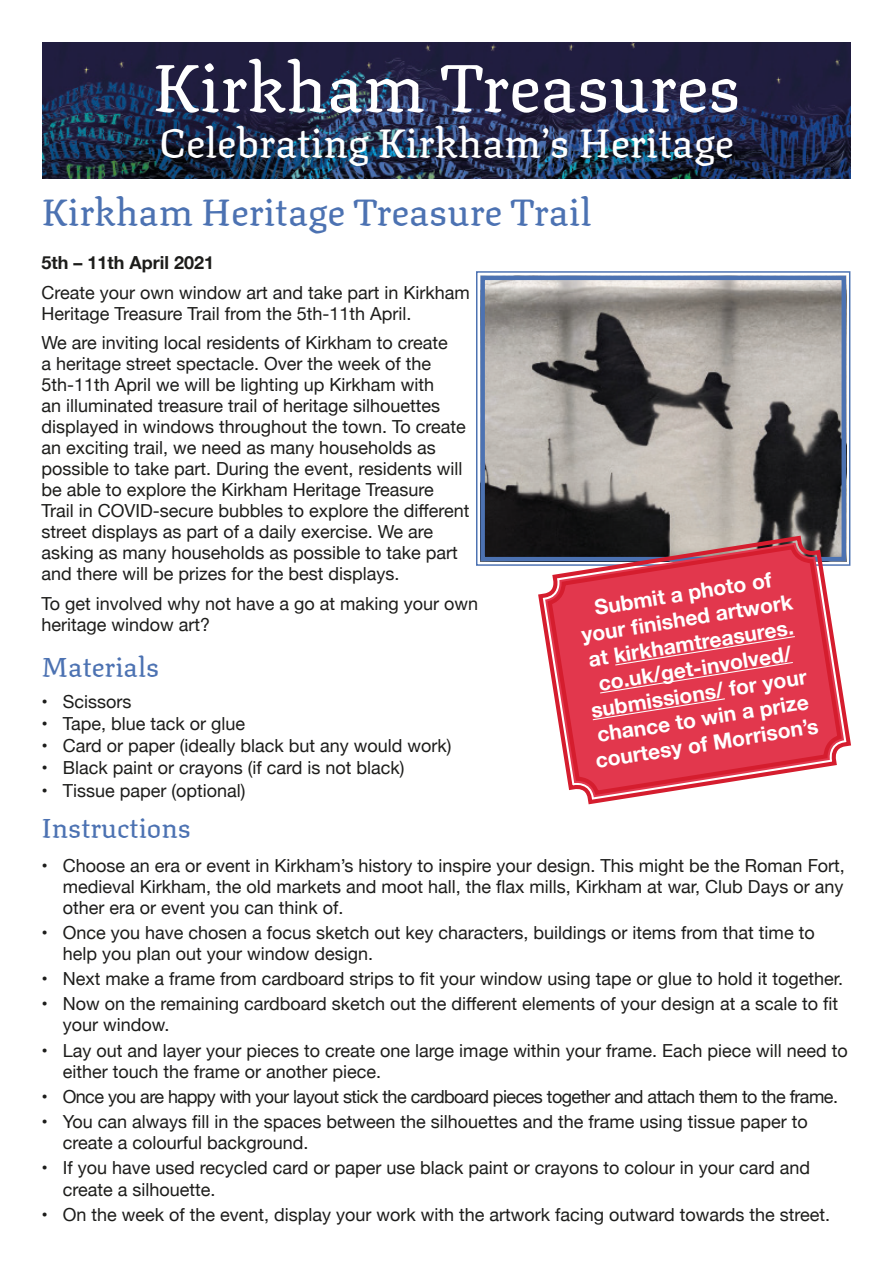
<style>
.page{position:relative;width:893px;height:1263px;background:#fff}
.page>*{position:absolute;margin:0;border:0;box-sizing:border-box;transform-origin:0 0}
.Heading{font:500 67.5px "Texturina";color:#fff}
.Heading-2{font:500 40.5px "Texturina";color:#fff}
.Sub_Heading{font:500 37.5px "Texturina";color:#4c72b2}
.Smaller_Sub_Heading{font:500 27px "Texturina";color:#4c72b2}
.t1{font:700 21px/25.2px "Helvetica Neue";color:#fff;text-align:center}
.Tabbed_List{font:18px/21px "Helvetica Neue";color:#1d1d1b}
.Tabbed_List-2{font:18px "Helvetica Neue";letter-spacing:-.03em;color:#1d1d1b}
.t2{font:700 18px "Helvetica Neue";color:#1d1d1b}
</style>
<div class="page">
<img style="left:43px;top:43px;width:807px;height:136px">
<svg style="left:476px;top:271px;width:375px;height:295px;background:#8d8987"></svg>
<div style="left:480px;top:276px;width:366px;height:285px;border:4px solid #4c72b2"></div>
<svg style="left:536px;top:533px;width:315px;height:272px"></svg>
<svg style="left:545px;top:543px;width:299px;height:254px;background:#da5566"></svg>
<div style="left:592px;top:635px;width:204px;height:86px;background:#e2374d"></div>
<p class="Heading" style="left:152px;top:32px;width:590px">Kirkham Treasures</p>
<p class="Heading-2" style="left:159px;top:109px;width:576px">Celebrating Kirkham’s Heritage</p>
<p class="Sub_Heading" style="left:41px;top:181px;width:551px">Kirkham Heritage Treasure Trail</p>
<p class="t2" style="left:41px;top:249px;width:174px">5th – 11th April 2021</p>
<p class="Tabbed_List" style="left:41px;top:283px;width:430px">Create your own window art and take part in Kirkham<br>Heritage Treasure Trail from the 5th-11th April.</p>
<p class="Tabbed_List" style="left:41px;top:333px;width:430px">We are inviting local residents of Kirkham to create<br>a heritage street spectacle. Over the week of the 5th-11th April we will be lighting up Kirkham with<br>an illuminated treasure trail of heritage silhouettes displayed in windows throughout the town. To create an exciting trail, we need as many households as possible to take part. During the event, residents will be able to explore the Kirkham Heritage Treasure Trail in COVID-secure bubbles to explore the different street displays as part of a daily exercise. We are asking as many households as possible to take part and there will be prizes for the best displays.</p>
<p class="Tabbed_List" style="left:41px;top:593px;width:438px;line-height:21.6px">To get involved why not have a go at making your own heritage window art?</p>
<p class="Smaller_Sub_Heading" style="left:41px;top:644px;width:119px">Materials</p>
<p class="Tabbed_List" style="left:41px;top:692px;width:91px">• Scissors</p>
<p class="Tabbed_List" style="left:41px;top:714px;width:205px">• Tape, blue tack or glue</p>
<p class="Tabbed_List" style="left:41px;top:736px;width:411px">• Card or paper (ideally black but any would work)</p>
<p class="Tabbed_List" style="left:41px;top:758px;width:364px">• Black paint or crayons (if card is not black)</p>
<p class="Tabbed_List" style="left:41px;top:781px;width:205px">• Tissue paper (optional)</p>
<p class="Smaller_Sub_Heading" style="left:41px;top:805px;width:151px">Instructions</p>
<p class="Tabbed_List" style="left:63px;top:856px;width:784px;text-align:justify;text-indent:-21px">• Choose an era or event in Kirkham’s history to inspire your design. This might be the Roman Fort, medieval Kirkham, the old markets and moot hall, the flax mills, Kirkham at war, Club Days or any other era or event you can think of.</p>
<p class="Tabbed_List" style="left:63px;top:923px;width:753px;text-indent:-21px">• Once you have chosen a focus sketch out key characters, buildings or items from that time to help you plan out your window design.</p>
<p class="Tabbed_List" style="left:41px;top:969px;width:803px">• Next make a frame from cardboard strips to fit your window using tape or glue to hold it together.</p>
<p class="Tabbed_List" style="left:63px;top:994px;width:777px;text-indent:-21px">• Now on the remaining cardboard sketch out the different elements of your design at a scale to fit your window.</p>
<p class="Tabbed_List" style="left:63px;top:1041px;width:786px;text-indent:-21px">• Lay out and layer your pieces to create one large image within your frame. Each piece will need to either touch the frame or another piece.</p>
<p class="Tabbed_List-2" style="left:41px;top:1083px;width:798px">• Once you are happy with your layout stick the cardboard pieces together and attach them to the frame.</p>
<p class="Tabbed_List" style="left:63px;top:1112px;width:747px;text-indent:-21px">• You can always fill in the spaces between the silhouettes and the frame using tissue paper to create a colourful background.</p>
<p class="Tabbed_List" style="left:63px;top:1158px;width:749px;line-height:21.6px;text-indent:-21px">• If you have used recycled card or paper use black paint or crayons to colour in your card and create a silhouette.</p>
<p class="Tabbed_List" style="left:41px;top:1205px;width:790px">• On the week of the event, display your work with the artwork facing outward towards the street.</p>
<p class="t1" style="left:570px;top:599px;width:227px;rotate:-9deg">Submit a photo of your fi nished artwork at kirkhamtreasures. co.uk/get-involved/ submissions/ for your chance to win a prize courtesy of Morrison’s</p>
</div>
